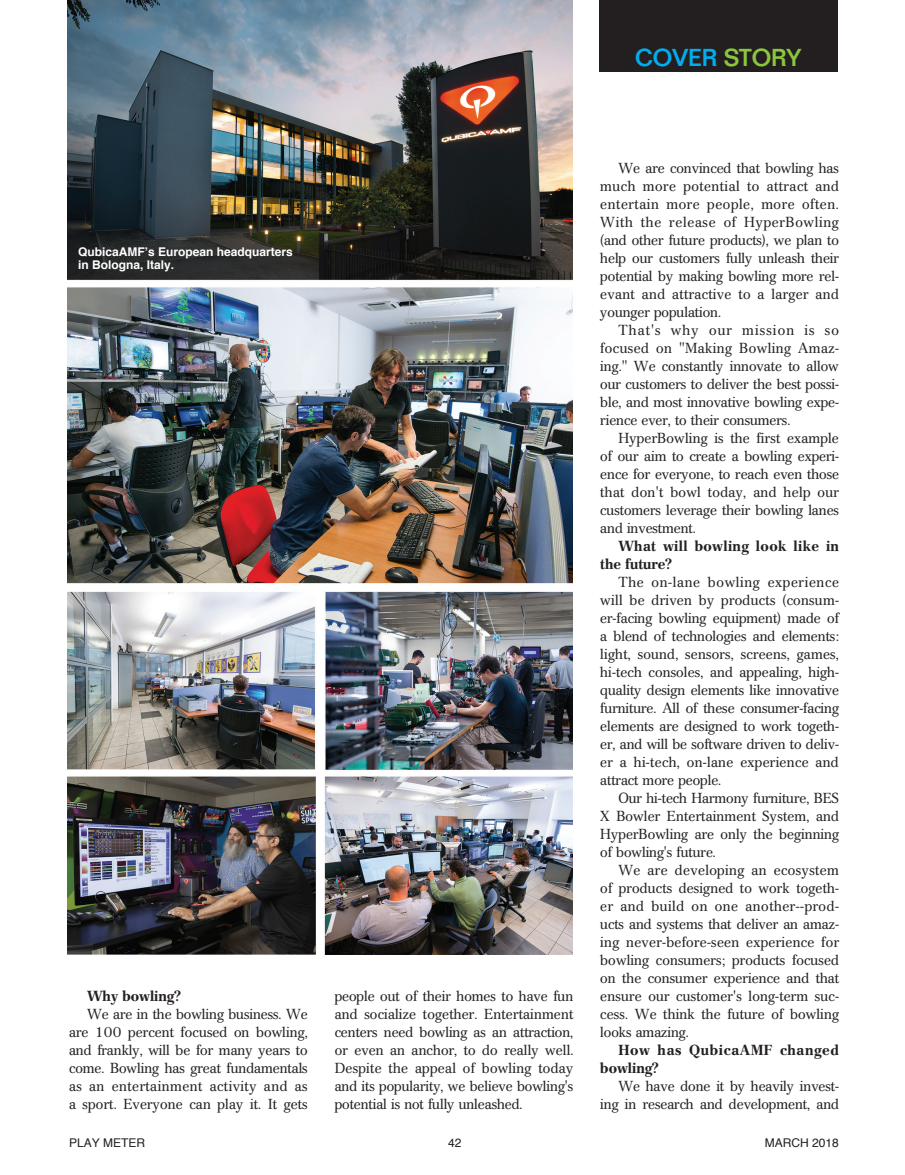
<style>
.page{position:relative;width:905px;height:1175px;background:#fff}
.page>*{position:absolute;margin:0;border:0;box-sizing:border-box;transform-origin:0 0}
.Headers{font:500 24px "Folio";color:#00aeef}
.Paragraph_indent-jus{font:14.4px/18px "Cremona";color:#231f20;text-align:justify}
.Paragraph_indent-jus-2{font:700 14.4px/18px "Cremona";letter-spacing:.025em;color:#231f20}
.Paragraph_indent-jus-3{font:700 14.4px/18px "Cremona";letter-spacing:.045em;color:#231f20}
.Paragraph_indent-jus-4{font:700 14.4px "Cremona";color:#231f20}
.Cutlines{font:700 12px/13.5px "Helvetica";color:#fff}
.t1{font:12px "Helvetica";color:#231f20}
.s1{color:#8bc63e}
</style>
<div class="page">
<div style="left:598px;top:0;width:239px;height:72px;background:#231f20"></div>
<img style="left:68px;top:0;width:504px;height:954px">
<p class="Headers" style="left:635px;top:43px;width:167px">COVER <span class="s1">STORY</span></p>
<p class="Cutlines" style="left:78px;top:244px;width:216px">QubicaAMF’s European headquarters in Bologna, Italy.</p>
<p class="Paragraph_indent-jus-4" style="left:87px;top:988px;width:95px">Why bowling?</p>
<p class="Paragraph_indent-jus" style="left:69px;top:1005px;width:240px;text-indent:18px">We are in the bowling business. We are 100 percent focused on bowling, and frankly, will be for many years to come. Bowling has great fundamentals as an entertainment activity and as a sport. Everyone can play it. It gets</p>
<p class="Paragraph_indent-jus" style="left:334px;top:987px;width:240px">people out of their homes to have fun and socialize together. Entertainment centers need bowling as an attraction, or even an anchor, to do really well.<br>Despite the appeal of bowling today and its popularity, we believe bowling's potential is not fully unleashed.</p>
<p class="Paragraph_indent-jus" style="left:600px;top:159px;width:240px;text-indent:18px">We are convinced that bowling has much more potential to attract and entertain more people, more often.<br>With the release of HyperBowling (and other future products), we plan to help our customers fully unleash their potential by making bowling more rel&shy;evant and attractive to a larger and younger population.</p>
<p class="Paragraph_indent-jus" style="left:600px;top:321px;width:240px;text-indent:18px">That's why our mission is so focused on "Making Bowling Amaz&shy;ing." We constantly innovate to allow our customers to deliver the best possi&shy;ble, and most innovative bowling expe&shy;rience ever, to their consumers.</p>
<p class="Paragraph_indent-jus" style="left:600px;top:429px;width:240px;text-indent:18px">HyperBowling is the first example of our aim to create a bowling experi&shy;ence for everyone, to reach even those that don't bowl today, and help our customers leverage their bowling lanes and investment.</p>
<p class="Paragraph_indent-jus-2" style="left:600px;top:537px;width:240px;text-indent:18px">What will bowling look like in the future?</p>
<p class="Paragraph_indent-jus" style="left:600px;top:573px;width:240px;text-indent:18px">The on-lane bowling experience will be driven by products (consum&shy;er-facing bowling equipment) made of a blend of technologies and elements: light, sound, sensors, screens, games, hi-tech consoles, and appealing, high&shy;quality design elements like innovative furniture. All of these consumer-facing elements are designed to work togeth&shy;er, and will be software driven to deliv&shy;er a hi-tech, on-lane experience and attract more people.</p>
<p class="Paragraph_indent-jus" style="left:600px;top:789px;width:240px;text-indent:18px">Our hi-tech Harmony furniture, BES X Bowler Entertainment System, and HyperBowling are only the beginning of bowling's future.</p>
<p class="Paragraph_indent-jus" style="left:600px;top:861px;width:240px;text-indent:18px">We are developing an ecosystem of products designed to work togeth&shy;er and build on one another--prod&shy;ucts and systems that deliver an amaz&shy;ing never-before-seen experience for bowling consumers; products focused on the consumer experience and that ensure our customer's long-term suc&shy;cess. We think the future of bowling looks amazing.</p>
<p class="Paragraph_indent-jus-3" style="left:600px;top:1041px;width:240px;text-indent:18px">How has QubicaAMF changed bowling?</p>
<p class="Paragraph_indent-jus" style="left:600px;top:1077px;width:240px;text-align:right">We have done it by heavily invest&shy;ing in research and development, and</p>
<p class="t1" style="left:69px;top:1132px;width:78px">PLAY METER</p>
<p class="t1" style="left:448px;top:1132px;width:15px">42</p>
<p class="t1" style="left:764px;top:1132px;width:76px">MARCH 2018</p>
</div>
